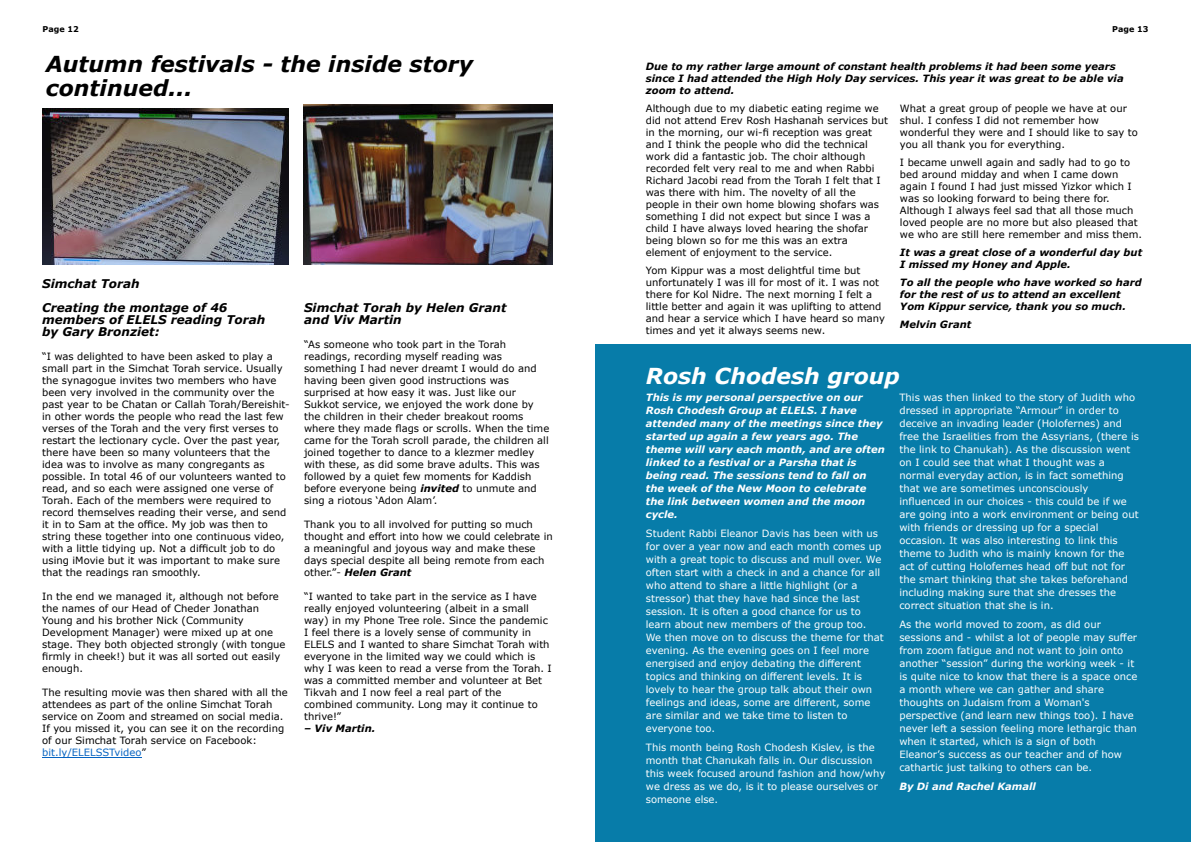
<style>
.page{position:relative;width:1191px;height:842px;background:#fff}
.page>*{position:absolute;margin:0;border:0;box-sizing:border-box;transform-origin:0 0}
.t1{font:italic 700 22px/24px "Verdana";color:#000}
.t2{font:italic 700 22px "Verdana";color:#fff}
.t3{font:italic 700 12px/12px "Verdana";color:#000}
.t4{font:10px/12px "Verdana";color:#000}
.t5{font:10px/13px "Verdana";color:#fff}
.t6{font:italic 700 10px/12px "Verdana";color:#000}
.t7{font:italic 700 10px/13px "Verdana";color:#fff}
.t8{font:700 8px "Verdana";color:#000}
.s1{color:#0563c1}
.s2{font-weight:700;font-style:italic}
</style>
<div class="page">
<div style="left:595px;top:344px;width:596px;height:498px;background:#077ca9"></div>
<hr style="left:42px;top:757px;width:99px;height:1px;background:#0563c1">
<img style="left:42px;top:108px;width:247px;height:157px">
<img style="left:304px;top:105px;width:249px;height:160px">
<p class="t8" style="left:43px;top:26px;width:38px">Page 12</p>
<p class="t8" style="left:1112px;top:26px;width:38px">Page 13</p>
<h1 class="t1" style="left:46px;top:54px;width:429px">Autumn festivals - the inside story continued...</h1>
<p class="t3" style="left:42px;top:273px;width:187px;line-height:24px">Simchat Torah<br>Creating the montage of 46</p>
<p class="t3" style="left:42px;top:315px;width:225px">members of ELELS reading Torah by Gary Bronziet:</p>
<p class="t4" style="left:42px;top:351px;width:249px">“I was delighted to have been asked to play a small part in the Simchat Torah service. Usually the synagogue invites two members who have been very involved in the community over the past year to be Chatan or Callah Torah/Bereishit&shy;in other words the people who read the last few verses of the Torah and the very first verses to restart the lectionary cycle. Over the past year, there have been so many volunteers that the idea was to involve as many congregants as possible. In total 46 of our volunteers wanted to read, and so each were assigned one verse of Torah. Each of the members were required to record themselves reading their verse, and send it in to Sam at the office. My job was then to string these together into one continuous video, with a little tidying up. Not a difficult job to do using iMovie but it was important to make sure that the readings ran smoothly.</p>
<p class="t4" style="left:42px;top:591px;width:245px">In the end we managed it, although not before the names of our Head of Cheder Jonathan Young and his brother Nick (Community Development Manager) were mixed up at one stage. They both objected strongly (with tongue firmly in cheek!) but it was all sorted out easily enough.</p>
<p class="t4" style="left:42px;top:687px;width:247px">The resulting movie was then shared with all the attendees as part of the online Simchat Torah service on Zoom and streamed on social media.<br>If you missed it, you can see it on the recording of our Simchat Torah service on Facebook: <span class="s1">bit.ly/ELELSSTvideo</span>”</p>
<p class="t3" style="left:304px;top:303px;width:204px">Simchat Torah by Helen Grant and Viv Martin</p>
<p class="t4" style="left:304px;top:339px;width:247px">“As someone who took part in the Torah readings, recording myself reading was something I had never dreamt I would do and having been given good instructions was surprised at how easy it was. Just like our Sukkot service, we enjoyed the work done by the children in their cheder breakout rooms where they made flags or scrolls. When the time came for the Torah scroll parade, the children all joined together to dance to a klezmer medley with these, as did some brave adults. This was followed by a quiet few moments for Kaddish before everyone being <span class="s2">invited</span> to unmute and sing a riotous ‘Adon Alam’.</p>
<p class="t4" style="left:304px;top:519px;width:250px">Thank you to all involved for putting so much thought and effort into how we could celebrate in a meaningful and joyous way and make these days special despite all being remote from each other.”- <span class="s2">Helen Grant</span></p>
<p class="t4" style="left:304px;top:591px;width:249px">“I wanted to take part in the service as I have really enjoyed volunteering (albeit in a small way) in my Phone Tree role. Since the pandemic I feel there is a lovely sense of community in ELELS and I wanted to share Simchat Torah with everyone in the limited way we could which is why I was keen to read a verse from the Torah. I was a committed member and volunteer at Bet Tikvah and I now feel a real part of the combined community. Long may it continue to thrive!”</p>
<p class="t6" style="left:304px;top:723px;width:73px">– Viv Martin.</p>
<p class="t6" style="left:646px;top:61px;width:479px">Due to my rather large amount of constant health problems it had been some years since I had attended the High Holy Day services. This year it was great to be able via zoom to attend.</p>
<p class="t4" style="left:646px;top:103px;width:244px">Although due to my diabetic eating regime we did not attend Erev Rosh Hashanah services but in the morning, our wi-fi reception was great and I think the people who did the technical work did a fantastic job. The choir although recorded felt very real to me and when Rabbi Richard Jacobi read from the Torah I felt that I was there with him. The novelty of all the people in their own home blowing shofars was something I did not expect but since I was a child I have always loved hearing the shofar being blown so for me this was an extra element of enjoyment to the service.</p>
<p class="t4" style="left:646px;top:265px;width:241px">Yom Kippur was a most delightful time but unfortunately I was ill for most of it. I was not there for Kol Nidre. The next morning I felt a little better and again it was uplifting to attend and hear a service which I have heard so many times and yet it always seems new.</p>
<p class="t4" style="left:900px;top:103px;width:239px">What a great group of people we have at our shul. I confess I did not remember how wonderful they were and I should like to say to you all thank you for everything.</p>
<p class="t4" style="left:900px;top:157px;width:244px">I became unwell again and sadly had to go to bed around midday and when I came down again I found I had just missed Yizkor which I was so looking forward to being there for.<br>Although I always feel sad that all those much loved people are no more but also pleased that we who are still here remember and miss them.</p>
<p class="t6" style="left:900px;top:247px;width:244px">It was a great close of a wonderful day but<br>I missed my Honey and Apple.</p>
<p class="t6" style="left:900px;top:277px;width:243px">To all the people who have worked so hard for the rest of us to attend an excellent<br>Yom Kippur service, thank you so much.</p>
<p class="t6" style="left:900px;top:319px;width:73px">Melvin Grant</p>
<h1 class="t2" style="left:646px;top:367px;width:255px">Rosh Chodesh group</h1>
<p class="t7" style="left:646px;top:391px;width:240px">This is my personal perspective on our Rosh Chodesh Group at ELELS. I have attended many of the meetings since they started up again a few years ago. The theme will vary each month, and are often linked to a festival or a Parsha that is being read. The sessions tend to fall on the week of the New Moon to celebrate the link between women and the moon cycle.</p>
<p class="t5" style="left:646px;top:527px;width:239px">Student Rabbi Eleanor Davis has been with us for over a year now and each month comes up with a great topic to discuss and mull over. We often start with a check in and a chance for all who attend to share a little highlight (or a stressor) that they have had since the last session. It is often a good chance for us to learn about new members of the group too.<br>We then move on to discuss the theme for that evening. As the evening goes on I feel more energised and enjoy debating the different topics and thinking on different levels. It is lovely to hear the group talk about their own feelings and ideas, some are different, some are similar and we take time to listen to everyone too.</p>
<p class="t5" style="left:646px;top:741px;width:241px">This month being Rosh Chodesh Kislev, is the month that Chanukah falls in. Our discussion this week focused around fashion and how/why we dress as we do, is it to please ourselves or someone else.</p>
<p class="t5" style="left:899px;top:391px;width:241px">This was then linked to the story of Judith who dressed in appropriate “Armour” in order to deceive an invading leader (Holofernes) and free the Israelities from the Assyrians, (there is the link to Chanukah). As the discussion went on I could see that what I thought was a normal everyday action, is in fact something that we are sometimes unconsciously influenced in our choices - this could be if we are going into a work environment or being out with friends or dressing up for a special occasion. It was also interesting to link this theme to Judith who is mainly known for the act of cutting Holofernes head off but not for the smart thinking that she takes beforehand including making sure that she dresses the correct situation that she is in.</p>
<p class="t5" style="left:899px;top:618px;width:239px">As the world moved to zoom, as did our sessions and - whilst a lot of people may suffer from zoom fatigue and not want to join onto another “session” during the working week - it is quite nice to know that there is a space once a month where we can gather and share thoughts on Judaism from a Woman's perspective (and learn new things too). I have never left a session feeling more lethargic than when it started, which is a sign of both Eleanor’s success as our teacher and of how cathartic just talking to others can be.</p>
<p class="t7" style="left:899px;top:780px;width:138px">By Di and Rachel Kamall</p>
</div>
